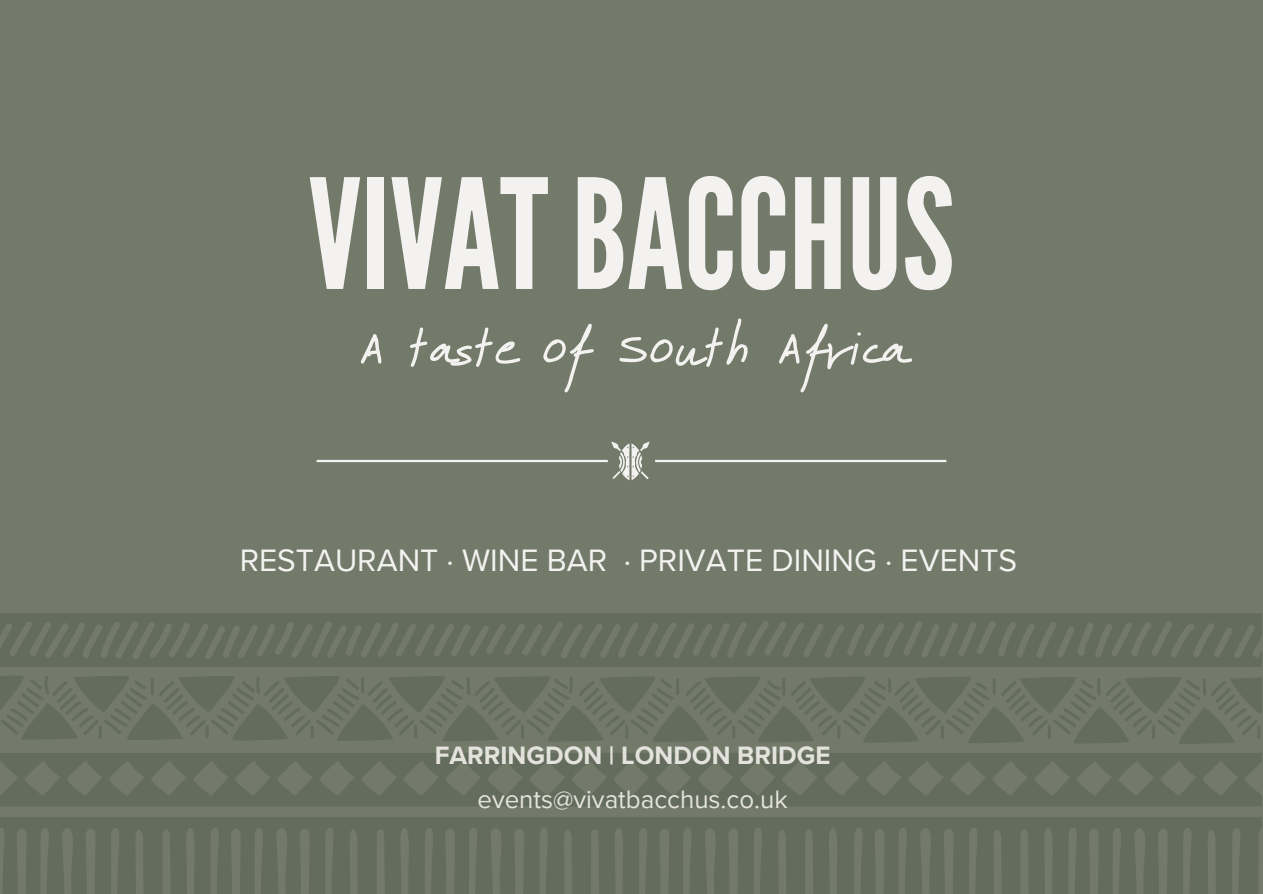
<style>
.page{position:relative;width:1263px;height:894px;background:#fff}
.page>*{position:absolute;margin:0;border:0;box-sizing:border-box;transform-origin:0 0}
.t1{font:151.95px "League Gothic";color:#f3f2f0}
.t2{font:84.45px "Karumbi";color:#f3f2f0}
.t3{font:31.8px "Proxima Nova";color:#f3f2f0}
.t4{font:700 25.95px "Proxima Nova";color:#e4e2dc}
.t5{font:25.8px "Proxima Nova";color:#e4e2dc}
</style>
<div class="page">
<div style="left:0;top:0;width:1263px;height:893px;background:#737a6a"></div>
<svg style="left:0;top:613px;width:1262px;height:280px;fill:#646d5d"></svg>
<hr style="left:317px;top:459px;width:291px;height:3px;background:#f3f2f0">
<hr style="left:655px;top:459px;width:291px;height:3px;background:#f3f2f0">
<svg style="left:611px;top:441px;width:39px;height:39px"></svg>
<h2 class="t1" style="left:308px;top:147px;width:648px">VIVAT BACCHUS</h2>
<p class="t2" style="left:356px;top:283px;width:553px">A taste of South Africa</p>
<p class="t3" style="left:240px;top:542px;width:779px">RESTAURANT · WINE BAR · PRIVATE DINING · EVENTS</p>
<h1 class="t4" style="left:435px;top:740px;width:397px">FARRINGDON | LONDON BRIDGE</h1>
<h3 class="t5" style="left:477px;top:784px;width:312px">events@vivatbacchus.co.uk</h3>
</div>
